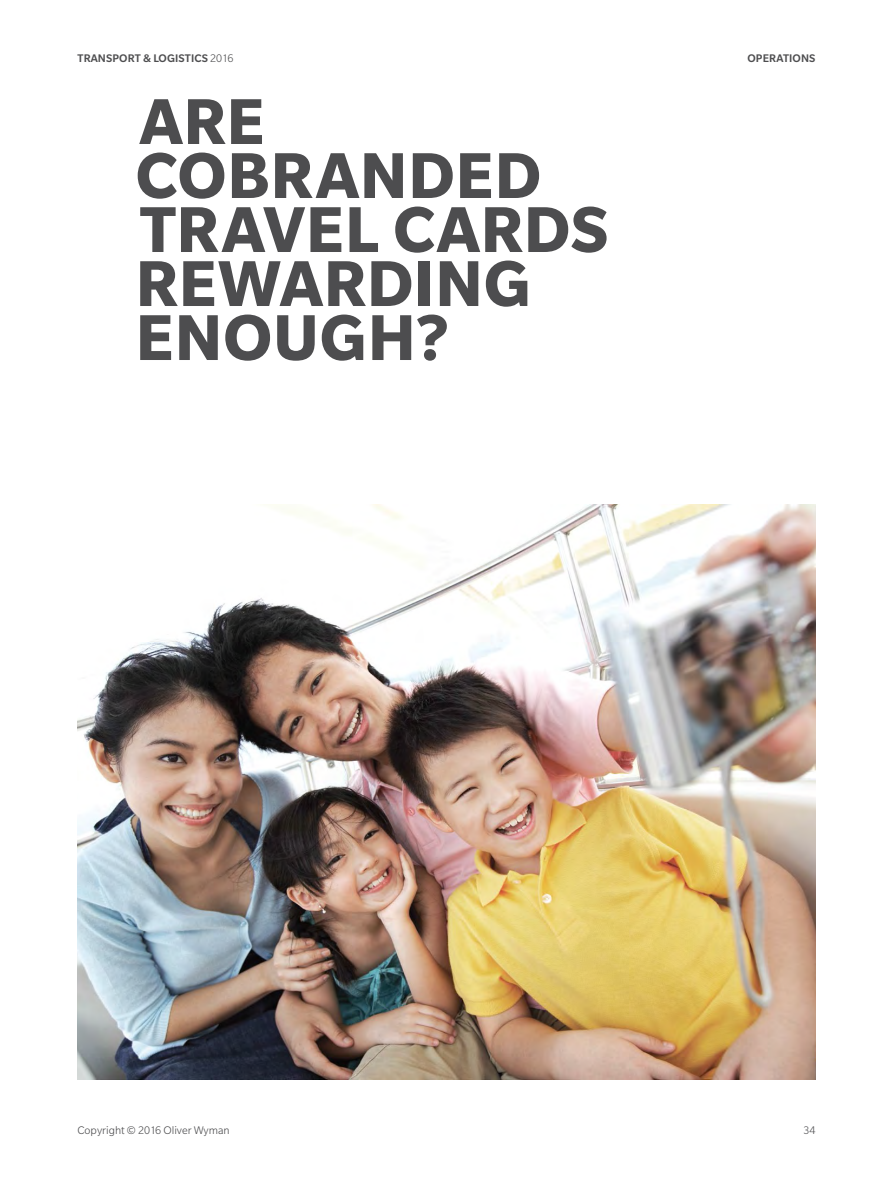
<style>
.page{position:relative;width:893px;height:1188px;background:#fff}
.page>*{position:absolute;margin:0;border:0;box-sizing:border-box;transform-origin:0 0}
.t1{font:700 70.5px/54px "Slate Pro";letter-spacing:.01em;color:#4d4d4f}
.t2{font:500 12px "Slate Pro";letter-spacing:.01em;color:#4d4d4f}
.t3{font:300 12px "Slate Pro";color:#4d4d4f}
.s1{font-weight:300}
</style>
<div class="page">
<img style="left:77px;top:504px;width:738px;height:576px">
<p class="t2" style="left:78px;top:52px;width:157px">TRANSPORT &amp; LOGISTICS <span class="s1">2016</span></p>
<p class="t2" style="left:747px;top:52px;width:16px">OPERATIONS</p>
<p class="t1" style="left:136px;top:93px;width:474px">ARE<br>COBRANDED<br>TRAVEL CARDS<br>REWARDING<br>ENOUGH?</p>
<p class="t3" style="left:77px;top:1124px;width:154px">Copyright © 2016 Oliver Wyman</p>
<p class="t3" style="left:803px;top:1124px;width:13px">34</p>
</div>
